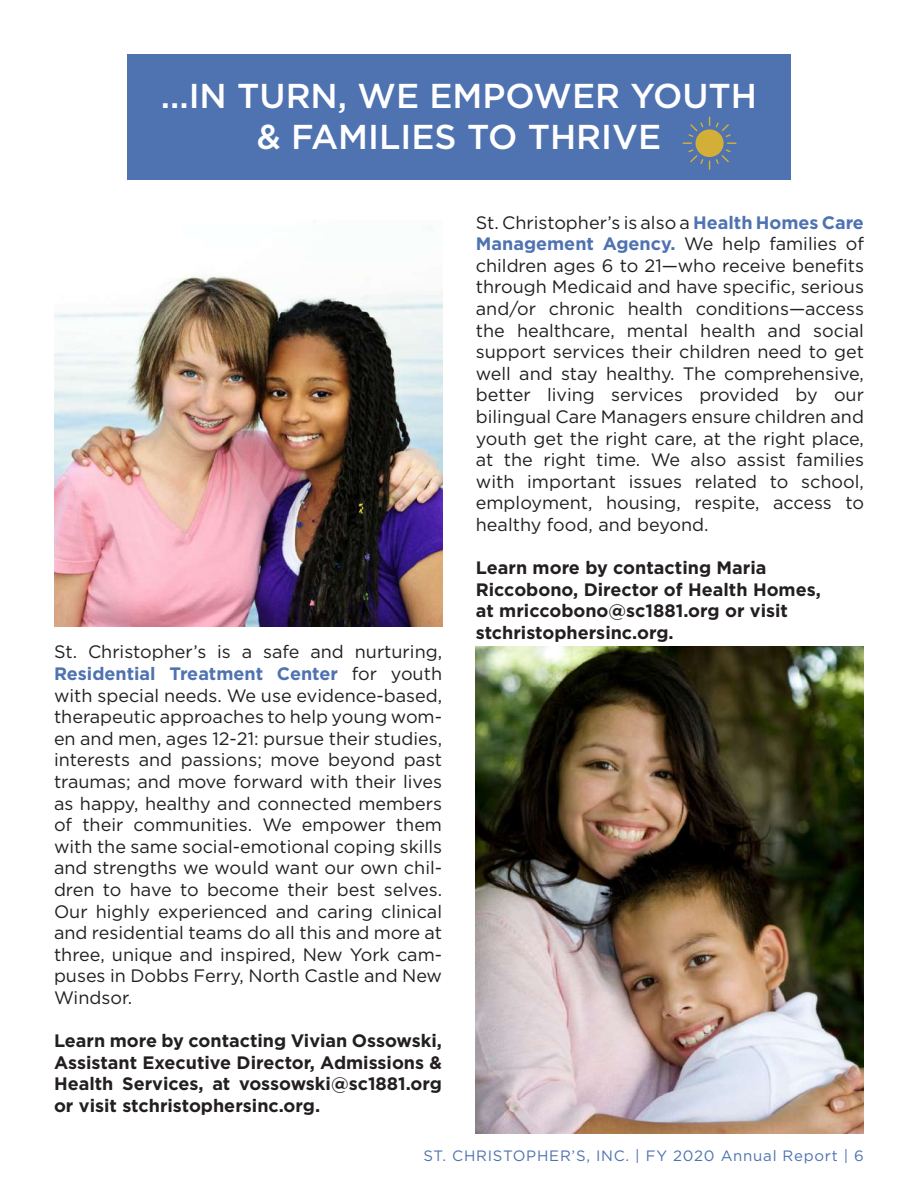
<style>
.page{position:relative;width:918px;height:1188px;background:#fff}
.page>*{position:absolute;margin:0;border:0;box-sizing:border-box;transform-origin:0 0}
.t1{font:500 34.5px/41.4px "Gotham";color:#fff;text-align:center}
.t2{font:18px/21.6px "Gotham";color:#231f20;text-align:justify}
.t3{font:700 18px/21.6px "Gotham";color:#231f20;text-align:justify}
.t4{font:15px "Gotham";letter-spacing:.05em;color:#4f72b1}
.s1{font-weight:700;color:#4f72b1}
</style>
<div class="page">
<div style="left:127px;top:54px;width:664px;height:125px;background:#4f72b1"></div>
<img style="left:54px;top:226px;width:388px;height:401px">
<img style="left:476px;top:646px;width:388px;height:488px">
<svg style="left:683px;top:117px;width:54px;height:53px"></svg>
<h1 class="t1" style="left:161px;top:74px;width:598px">...IN TURN, WE EMPOWER YOUTH &amp; FAMILIES TO THRIVE</h1>
<p class="t2" style="left:54px;top:641px;width:390px">St. Christopher’s is a safe and nurturing, <span class="s1">Residential Treatment Center</span> for youth with special needs. We use evidence-based, therapeutic approaches to help young wom&shy;en and men, ages 12-21: pursue their studies, interests and passions; move beyond past traumas; and move forward with their lives as happy, healthy and connected members of their communities. We empower them with the same social-emotional coping skills and strengths we would want our own chil&shy;dren to have to become their best selves.<br>Our highly experienced and caring clinical and residential teams do all this and more at three, unique and inspired, New York cam&shy;puses in Dobbs Ferry, North Castle and New Windsor.</p>
<p class="t3" style="left:54px;top:1030px;width:390px">Learn more by contacting Vivian Ossowski, Assistant Executive Director, Admissions &amp; Health Services, at vossowski@sc1881.org or visit stchristophersinc.org.</p>
<p class="t2" style="left:476px;top:211px;width:390px">St. Christopher’s is also a <span class="s1">Health Homes Care Management Agency.</span> We help families of children ages 6 to 21—who receive benefits through Medicaid and have specific, serious and/or chronic health conditions—access the healthcare, mental health and social support services their children need to get well and stay healthy. The comprehensive, better living services provided by our bilingual Care Managers ensure children and youth get the right care, at the right place, at the right time. We also assist families with important issues related to school, employment, housing, respite, access to healthy food, and beyond.</p>
<p class="t3" style="left:476px;top:557px;width:347px;text-align:left">Learn more by contacting Maria<br>Riccobono, Director of Health Homes, at mriccobono@sc1881.org or visit stchristophersinc.org.</p>
<p class="t4" style="left:423px;top:1146px;width:442px">ST. CHRISTOPHER’S, INC. | FY 2020 Annual Report | 6</p>
</div>
